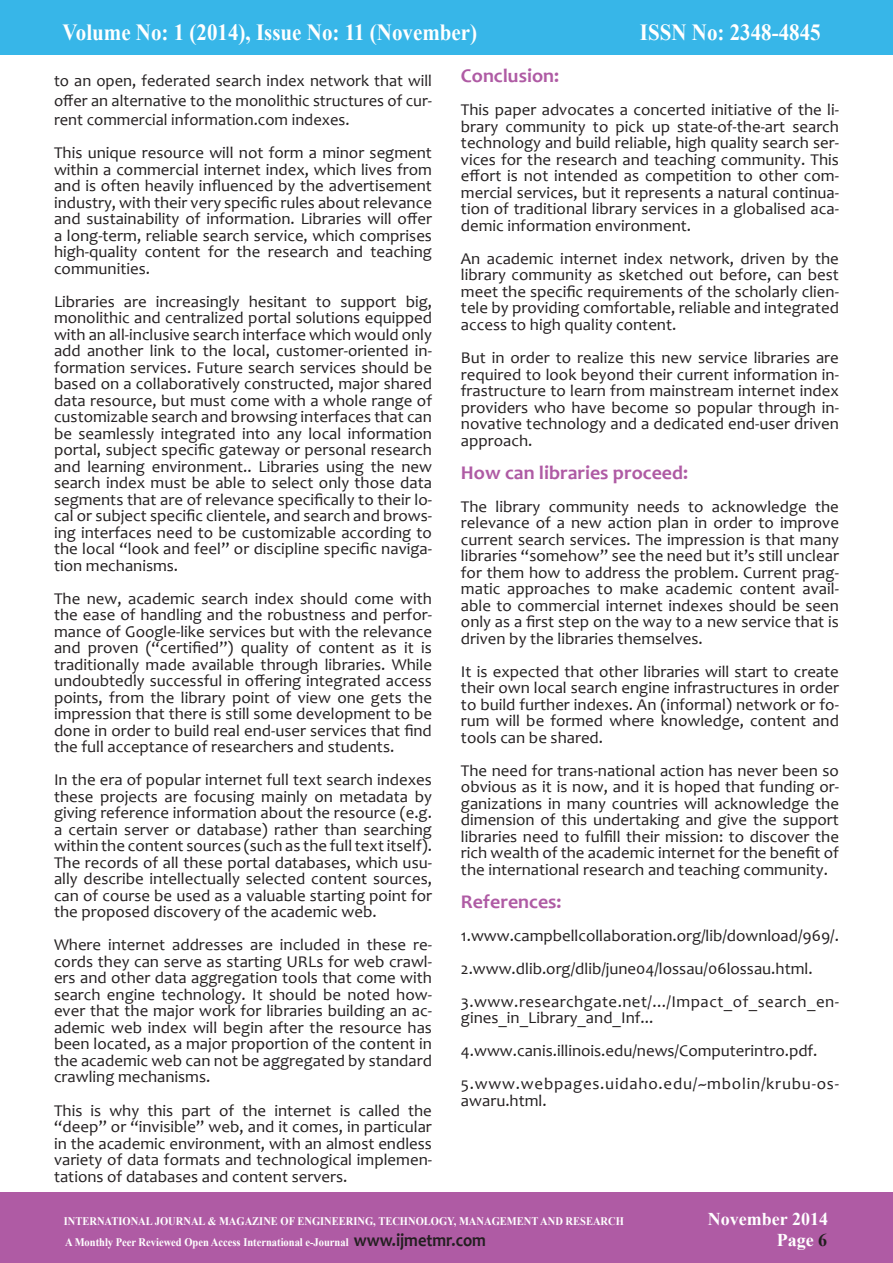
<style>
.page{position:relative;width:893px;height:1263px;background:#fff}
.page>*{position:absolute;margin:0;border:0;box-sizing:border-box;transform-origin:0 0}
.t1{font:700 23.1px "Times New Roman";color:#fff;scale:.91 1}
.t2{font:700 19.5px "Candara";color:#af5ba4}
.t3{font:700 18.15px "Arial";letter-spacing:.11em;color:#fff;scale:.81 1}
.t4{font:700 18px "Times New Roman";color:#fff}
.t5{font:16.5px/16.5px "Candara";color:#231f20;text-align:justify}
.t6{font:16.5px/16.5px "Candara";letter-spacing:.025em;color:#231f20}
.t7{font:16.5px/16.5px "Candara";letter-spacing:.045em;color:#231f20}
.t8{font:700 16.5px "Arial";color:#fff}
.t9{font:700 11.55px "Times New Roman";color:#fff;scale:.91 1}
.s1{font-family:"Candara";font-size:18.15px;color:#231f20}
.s2{color:#231f20}
.s3{font-weight:400;font-size:18px}
.s4{font-size:16.5px}
</style>
<div class="page">
<div style="left:0;top:0;width:893px;height:54px;background:#37b6e8"></div>
<div style="left:0;top:1193px;width:893px;height:70px;background:#af5ba4"></div>
<p class="t1" style="left:63px;top:16px;width:457px">Volume No: 1 (2014), Issue No: 11 (November)</p>
<p class="t1" style="left:640px;top:16px;width:200px">ISSN No: 2348-4845</p>
<p class="t1" style="left:68px;top:16px;width:458px">Volume No: 3 (2014), Issue No: 12 (November)</p>
<p class="t1" style="left:752px;top:16px;width:78px">20 3706</p>
<p class="t5" style="left:54px;top:70px;width:380px;line-height:19.8px">to an open, federated search index network that will offer an alternative to the monolithic structures of cur&shy;rent commercial information.com indexes.</p>
<p class="t5" style="left:54px;top:145px;width:380px">This unique resource will not form a minor segment within a commercial internet index, which lives from and is often heavily influenced by the advertisement industry, with their very specific rules about relevance and sustainability of information. Libraries will offer a long-term, reliable search service, which comprises high-quality content for the research and teaching communities.</p>
<p class="t5" style="left:54px;top:293px;width:380px">Libraries are increasingly hesitant to support big, monolithic and centralized portal solutions equipped with an all-inclusive search interface which would only add another link to the local, customer-oriented in&shy;formation services. Future search services should be based on a collaboratively constructed, major shared data resource, but must come with a whole range of customizable search and browsing interfaces that can be seamlessly integrated into any local information portal, subject specific gateway or personal research and learning environment.. Libraries using the new search index must be able to select only those data segments that are of relevance specifically to their lo&shy;cal or subject specific clientele, and search and brows&shy;ing interfaces need to be customizable according to the local “look and feel” or discipline specific naviga&shy;tion mechanisms.</p>
<p class="t5" style="left:54px;top:590px;width:380px">The new, academic search index should come with the ease of handling and the robustness and perfor&shy;mance of Google-like services but with the relevance and proven (“certified”) quality of content as it is traditionally made available through libraries. While undoubtedly successful in offering integrated access points, from the library point of view one gets the impression that there is still some development to be done in order to build real end-user services that find the full acceptance of researchers and students.</p>
<p class="t5" style="left:54px;top:772px;width:380px">In the era of popular internet full text search indexes these projects are focusing mainly on metadata by giving reference information about the resource (e.g. a certain server or database) rather than searching within the content sources (such as the full text itself).<br>The records of all these portal databases, which usu&shy;ally describe intellectually selected content sources, can of course be used as a valuable starting point for the proposed discovery of the academic web.</p>
<p class="t5" style="left:54px;top:937px;width:380px">Where internet addresses are included in these re&shy;cords they can serve as starting URLs for web crawl&shy;ers and other data aggregation tools that come with search engine technology. It should be noted how&shy;ever that the major work for libraries building an ac&shy;ademic web index will begin after the resource has been located, as a major proportion of the content in the academic web can not be aggregated by standard crawling mechanisms.</p>
<p class="t5" style="left:54px;top:1102px;width:380px">This is why this part of the internet is called the “deep” or “invisible” web, and it comes, in particular in the academic environment, with an almost endless variety of data formats and technological implemen&shy;tations of databases and content servers.</p>
<p class="t2" style="left:461px;top:64px;width:100px">Conclusion:</p>
<p class="t5" style="left:461px;top:102px;width:380px">This paper advocates a concerted initiative of the li&shy;brary community to pick up state-of-the-art search technology and build reliable, high quality search ser&shy;vices for the research and teaching community. This effort is not intended as competition to other com&shy;mercial services, but it represents a natural continua&shy;tion of traditional library services in a globalised aca&shy;demic information environment.</p>
<p class="t5" style="left:461px;top:250px;width:380px">An academic internet index network, driven by the library community as sketched out before, can best meet the specific requirements of the scholarly clien&shy;tele by providing comfortable, reliable and integrated access to high quality content.</p>
<p class="t5" style="left:461px;top:349px;width:380px">But in order to realize this new service libraries are required to look beyond their current information in&shy;frastructure to learn from mainstream internet index providers who have become so popular through in&shy;novative technology and a dedicated end-user driven approach.</p>
<p class="t2" style="left:461px;top:460px;width:229px">How can libraries proceed:</p>
<p class="t5" style="left:461px;top:498px;width:380px">The library community needs to acknowledge the relevance of a new action plan in order to improve current search services. The impression is that many libraries “somehow” see the need but it’s still unclear for them how to address the problem. Current prag&shy;matic approaches to make academic content avail&shy;able to commercial internet indexes should be seen only as a first step on the way to a new service that is driven by the libraries themselves.</p>
<p class="t5" style="left:461px;top:663px;width:380px">It is expected that other libraries will start to create their own local search engine infrastructures in order to build further indexes. An (informal) network or fo&shy;rum will be formed where knowledge, content and tools can be shared.</p>
<p class="t5" style="left:461px;top:762px;width:380px">The need for trans-national action has never been so obvious as it is now, and it is hoped that funding or&shy;ganizations in many countries will acknowledge the dimension of this undertaking and give the support libraries need to fulfill their mission: to discover the rich wealth of the academic internet for the benefit of the international research and teaching community.</p>
<p class="t2" style="left:461px;top:889px;width:102px">References:</p>
<p class="t5" style="left:461px;top:927px;width:380px">1.www.campbellcollaboration.org/lib/download/969/.</p>
<p class="t5" style="left:461px;top:960px;width:353px">2.www.dlib.org/dlib/june04/lossau/06lossau.html.</p>
<p class="t6" style="left:461px;top:993px;width:380px">3.www.researchgate.net/.../Impact_of_search_en&shy;gines_in_Library_and_Inf...</p>
<p class="t5" style="left:461px;top:1042px;width:358px">4.www.canis.illinois.edu/news/Computerintro.pdf.</p>
<p class="t7" style="left:461px;top:1075px;width:380px">5.www.webpages.uidaho.edu/~mbolin/krubu-os&shy;awaru.html.</p>
<p class="t9" style="left:64px;top:1213px;width:617px">INTERNATIONAL JOURNAL &amp; MAGAZINE OF ENGINEERING, TECHNOLOGY, MANAGEMENT AND RESEARCH</p>
<p class="t4" style="left:708px;top:1206px;width:122px">November 2014</p>
<p class="t9" style="left:65px;top:1234px;width:464px">A Monthly Peer Reviewed Open Access International e-Journal <span class="s1">www.ijmetmr.com</span></p>
<p class="t4" style="left:777px;top:1228px;width:52px">Page <span class="s2">6</span></p>
<p class="t3" style="left:80px;top:1211px;width:311px">YUVA ENGINEERS <span class="s3">|</span> <span class="s4">NOVEMBER</span></p>
<p class="t8" style="left:352px;top:1213px;width:38px">2014</p>
<p class="t8" style="left:765px;top:1213px;width:54px">PAGE <span class="s2">9</span></p>
</div>
